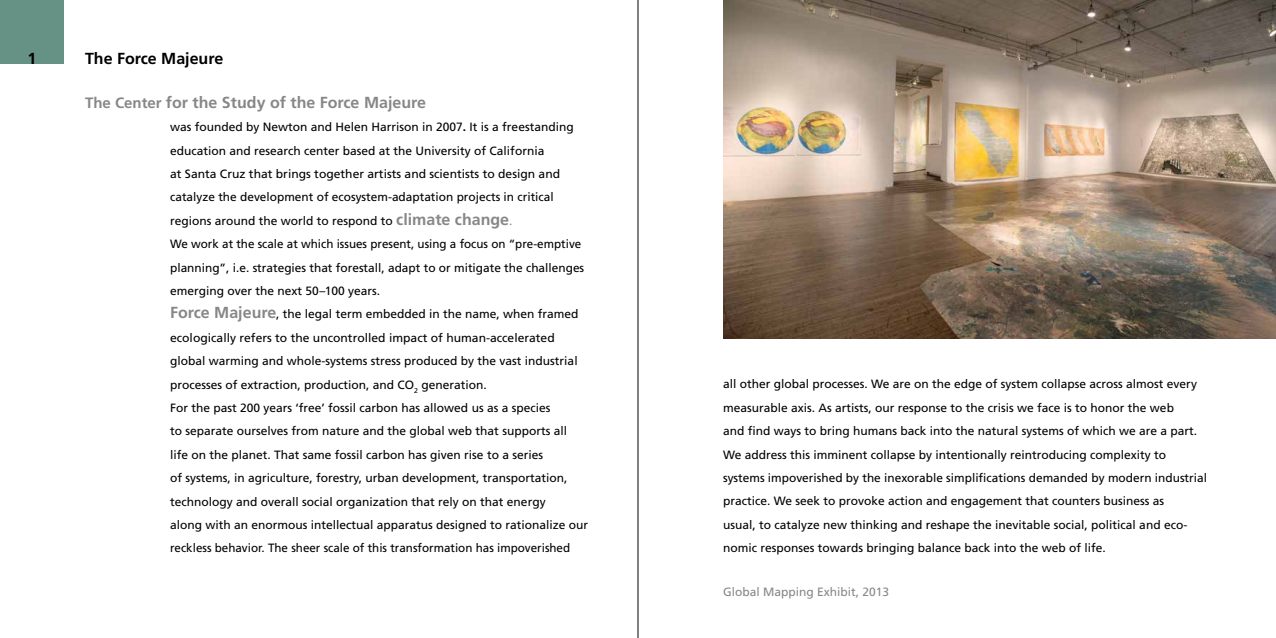
<style>
.page{position:relative;width:1276px;height:638px;background:#fff}
.page>*{position:absolute;margin:0;border:0;box-sizing:border-box;transform-origin:0 0}
.t1{font:700 16px "Frutiger";color:#878787}
.t2{font:700 16px "Frutiger";color:#000}
.t3{font:12px/23.4px "Frutiger";color:#000}
.t4{font:12px "Frutiger";color:#878787}
.s1{font-size:15px}
.s2{font-weight:700}
.s3{font-weight:700;font-size:16px;color:#878787}
.s4{color:#878787}
</style>
<div class="page">
<hr style="left:638px;top:0;width:1px;height:638px;background:#000">
<img style="left:723px;top:0;width:553px;height:338px">
<div style="left:0;top:0;width:64px;height:64px;background:#669286"></div>
<h1 class="t2" style="left:27px;top:49px;width:10px">1</h1>
<h1 class="t2" style="left:85px;top:49px;width:140px">The Force Majeure</h1>
<h1 class="t1" style="left:85px;top:93px;width:342px"><span class="s1">The Center</span> for the Study of the Force Majeure</h1>
<p class="t3" style="left:170px;top:115px;width:419px">was founded by Newton and Helen Harrison in 2007<span class="s2">.</span> It is a freestanding education and research center based at the University of California<br>at Santa Cruz that brings together artists and scientists to design and catalyze the development of ecosystem-adaptation projects in critical regions around the world to respond to <span class="s3">climate change</span><span class="s4">.<br></span>We work at the scale at which issues present, using a focus on “pre-emptive planning”, i.e. strategies that forestall, adapt to or mitigate the challenges emerging over the next 50–100 years.<br><span class="s3">Force Majeure</span>, the legal term embedded in the name, when framed ecologically refers to the uncontrolled impact of human-accelerated global warming and whole-systems stress produced by the vast industrial processes of extraction, production, and CO<sub>2</sub> generation.<br>For the past 200 years ‘free’ fossil carbon has allowed us as a species<br>to separate ourselves from nature and the global web that supports all<br>life on the planet. That same fossil carbon has given rise to a series<br>of systems, in agriculture, forestry, urban development, transportation, technology and overall social organization that rely on that energy<br>along with an enormous intellectual apparatus designed to rationalize our reckless behavior. The sheer scale of this transformation has impoverished</p>
<p class="t3" style="left:723px;top:372px;width:485px">all other global processes. We are on the edge of system collapse across almost every measurable axis. As artists, our response to the crisis we face is to honor the web<br>and find ways to bring humans back into the natural systems of which we are a part.<br>We address this imminent collapse by intentionally reintroducing complexity to systems impoverished by the inexorable simplifications demanded by modern industrial practice. We seek to provoke action and engagement that counters business as<br>usual, to catalyze new thinking and reshape the inevitable social, political and eco&shy;nomic responses towards bringing balance back into the web of life.</p>
<p class="t4" style="left:723px;top:585px;width:168px">Global Mapping Exhibit, 2013</p>
</div>
